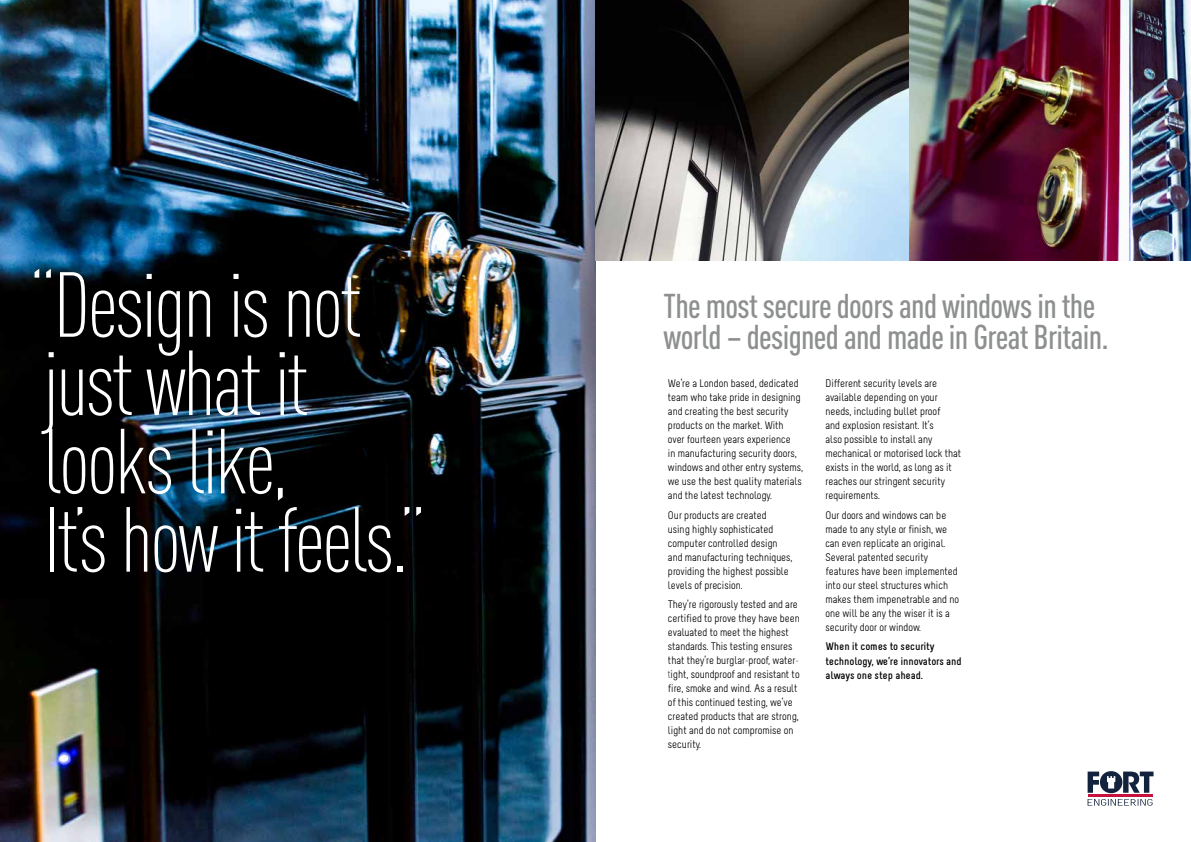
<style>
.page{position:relative;width:1191px;height:842px;background:#fff}
.page>*{position:absolute;margin:0;border:0;box-sizing:border-box;transform-origin:0 0}
.t1{font:300 90.7px/78.3px "DIN Cond";letter-spacing:-.03em;color:#fff}
.t2{font:500 34px "DIN Cond";letter-spacing:-.02em;color:#8e9090}
.t3{font:11px/14px "Melbourne";color:#000}
.t4{font:700 11px/14px "Melbourne";color:#000}
.s1{font-family:"DIN Cond";font-weight:300}
</style>
<div class="page">
<img style="left:0;top:0;width:595px;height:842px">
<img style="left:909px;top:0;width:282px;height:261px">
<svg style="left:595px;top:0;width:314px;height:261px;background:#696b6a"></svg>
<svg style="left:1087px;top:799px;width:65px;height:7px"></svg>
<svg style="left:1087px;top:771px;width:66px;height:22px"></svg>
<hr style="left:1087px;top:794px;width:65px;height:3px;background:#c6123c">
<h1 class="t1" style="left:29px;top:266px;width:334px">“Design is not</h1>
<h1 class="t1" style="left:43px;top:344px;width:384px">just what it looks like,<br>It’s how it feels.”</h1>
<h2 class="t2" style="left:663px;top:285px;width:433px">The most secure doors and windows in the</h2>
<h2 class="t2" style="left:663px;top:317px;width:447px">world – designed and made in Great Britain.</h2>
<p class="t3" style="left:668px;top:376px;width:137px">We’re a London based, dedicated team who take pride in designing and creating the best security products on the market. With<br>over fourteen years experience<br>in manufacturing security doors, windows and other entry systems, we use the best quality materials and the latest technology.</p>
<p class="t3" style="left:668px;top:508px;width:126px">Our products are created<br>using highly sophisticated computer controlled design and manufacturing techniques, providing the highest possible levels of precision.</p>
<p class="t3" style="left:668px;top:598px;width:133px">They’re rigorously tested and are certified to prove they have been evaluated to meet the highest standards. This testing ensures that they’re burglar<span class="s1">-</span>proof, water&shy;<span class="s1">t</span>ight, soundproof and resistant to fire, smoke and wind. As a result of this continued testing, we’ve created products that are strong, light and do not compromise on security.</p>
<p class="t3" style="left:825px;top:376px;width:137px">Different security levels are available depending on your needs, including bullet proof<br>and explosion resistant. It’s<br>also possible to install any mechanical or motorised lock that exists in the world, as long as it reaches our stringent security requirements.</p>
<p class="t3" style="left:825px;top:508px;width:135px">Our doors and windows can be made to any style or finish, we can even replicate an original.<br>Several patented security features have been implemented into our steel structures which makes them impenetrable and no one will be any the wiser it is a security door or window.</p>
<p class="t4" style="left:825px;top:640px;width:137px">When it comes to security technology, we’re innovators and always one step ahead.</p>
</div>
